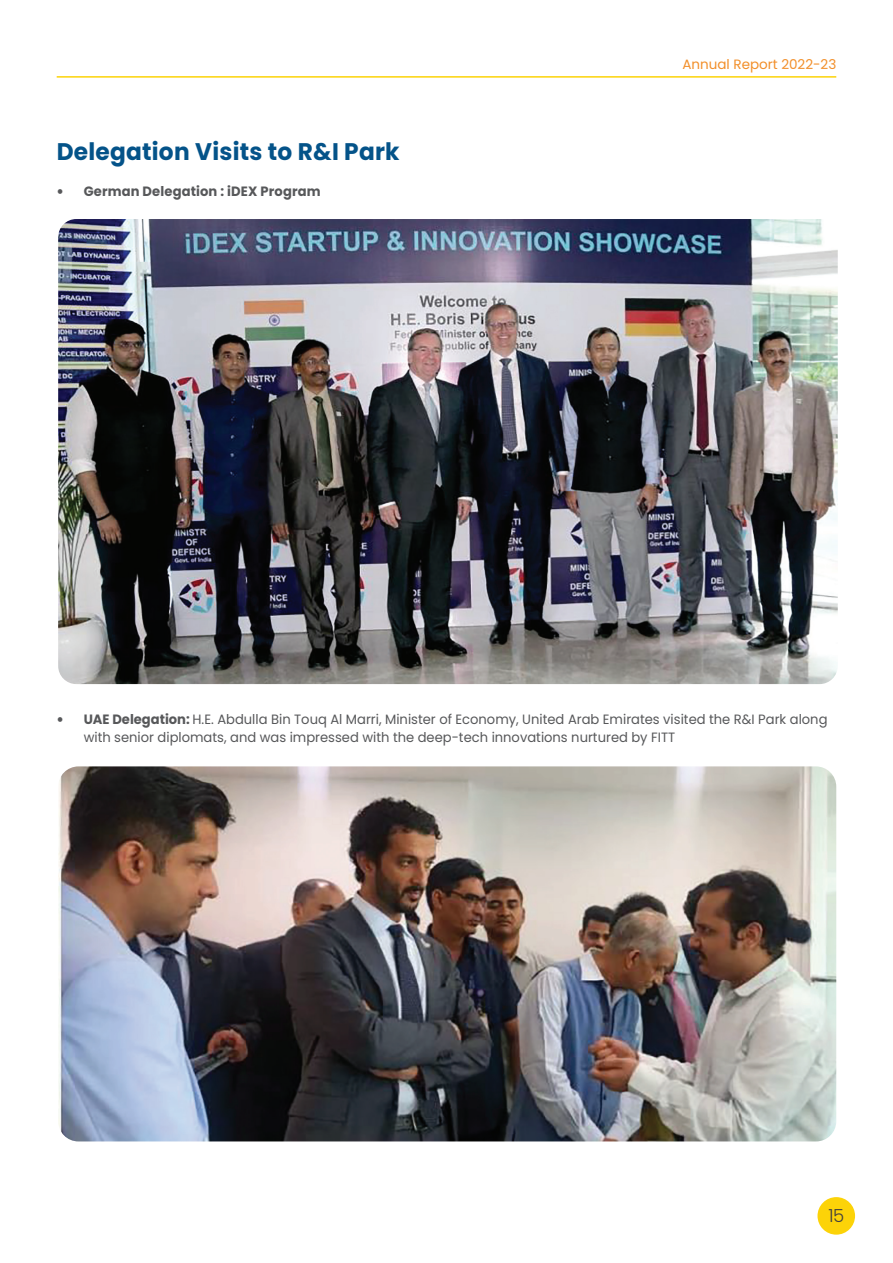
<style>
.page{position:relative;width:893px;height:1263px;background:#fff}
.page>*{position:absolute;margin:0;border:0;box-sizing:border-box;transform-origin:0 0}
.Paragraph_Italic_Blu{font:700 24px "Poppins";letter-spacing:.01em;color:#045389}
.t1{font:300 18px "Poppins";color:#403f3f}
.Paragraph_Italic_Blu-2{font:13.5px/18px "Poppins";color:#57585a}
.Paragraph_Italic_Blu-3{font:700 13.5px "Poppins";letter-spacing:.01em;color:#57585a}
.t2{font:13.5px "Poppins";color:#f28f2a}
.s1{font-family:"Meta Serif OT";font-weight:400}
.s2{font-family:"Meta Serif OT"}
.s3{font-weight:700}
</style>
<div class="page">
<div style="left:817px;top:1197px;width:38px;height:38px;background:#fcd308;border-radius:50%"></div>
<hr style="left:57px;top:76px;width:779px;height:2px;background:#fcd308">
<img style="left:58px;top:219px;width:780px;height:465px">
<img style="left:58px;top:766px;width:778px;height:375px">
<p class="Paragraph_Italic_Blu" style="left:57px;top:138px;width:344px">Delegation Visits to R&amp;I Park</p>
<p class="Paragraph_Italic_Blu-3" style="left:57px;top:184px;width:265px"><span class="s1">•</span> German Delegation : iDEX Program</p>
<p class="t2" style="left:682px;top:57px;width:155px">Annual Report 2022-23</p>
<p class="Paragraph_Italic_Blu-2" style="left:84px;top:710px;width:745px;text-indent:-27px"><span class="s2">•</span> <span class="s3">UAE Delegation:</span> H.E. Abdulla Bin Touq Al Marri, Minister of Economy, United Arab Emirates visited the R&amp;I Park along with senior diplomats, and was impressed with the deep-tech innovations nurtured by FITT</p>
<h2 class="t1" style="left:828px;top:1205px;width:17px">15</h2>
</div>
